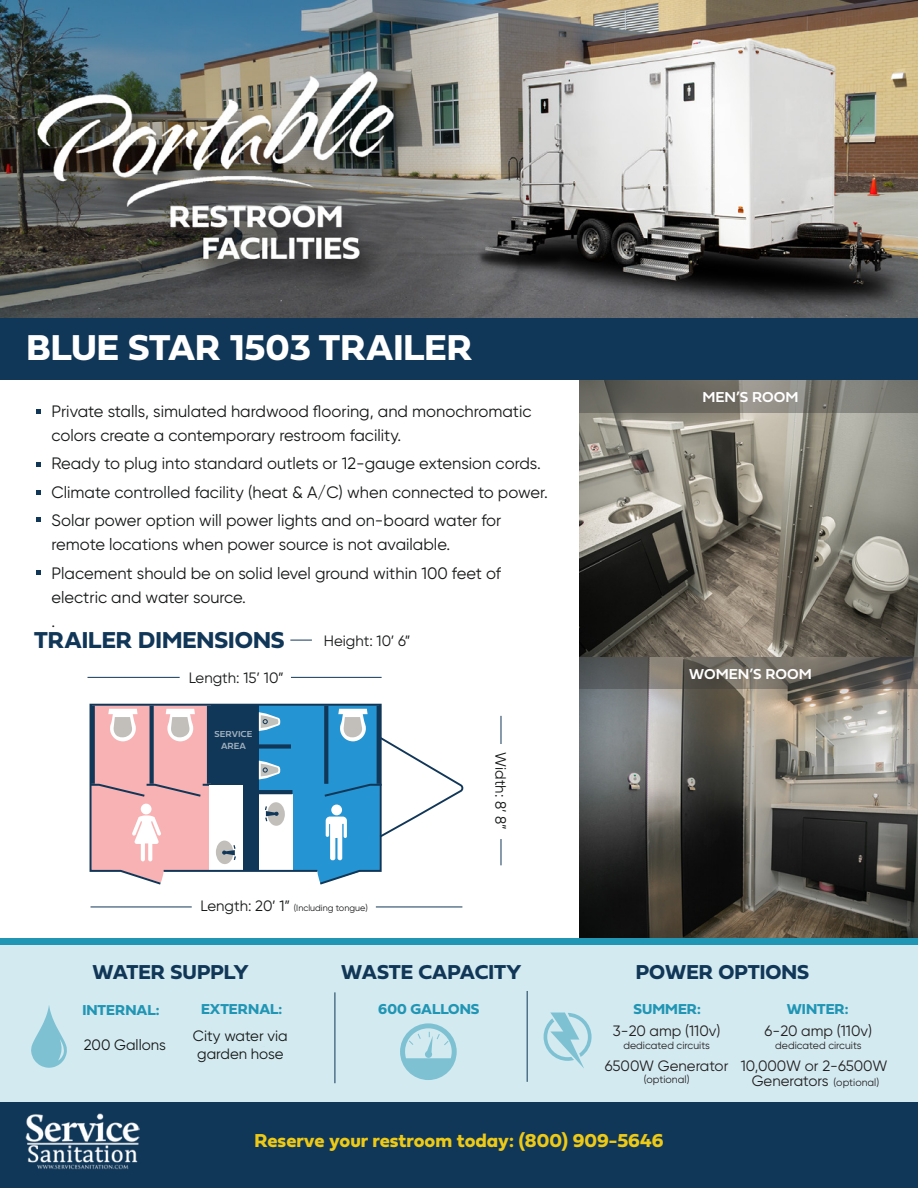
<style>
.page{position:relative;width:918px;height:1188px;background:#fff}
.page>*{position:absolute;margin:0;border:0;box-sizing:border-box;transform-origin:0 0}
.t1{font:37.5px "Fieldwork Geo Bold";color:#fff}
.t2{font:24px "Fieldwork Geo Bold";color:#113758}
.t3{font:21px "Fieldwork Geo Bold";color:#113758}
.t4{font:19.5px "Fieldwork Geo Bold";color:#eeca16}
.t5{font:16.5px/28.5px "Gilroy";color:#161817}
.t6{font:15px/18px "Gilroy";color:#161817}
.t7{font:15px/15px "Gilroy";color:#231f20}
.t8{font:15px "Fieldwork Geo Bold";color:#2095b4}
.t9{font:15px "Fieldwork Geo Demibold";color:#fff}
.t10{font:10.5px "Gilroy";color:#231f20}
.t11{font:9.3px/11.1px "Fieldwork Geo Demibold";color:#fff;text-align:center}
.t12{font:9px "Gilroy";color:#161817}
.s1{font-size:15px}
</style>
<div class="page">
<img style="left:580px;top:413px;width:338px;height:245px">
<img style="left:580px;top:689px;width:338px;height:249px">
<img style="left:0;top:0;width:918px;height:318px">
<div style="left:0;top:944px;width:918px;height:158px;background:#d3eaf0"></div>
<svg style="left:580px;top:380px;width:338px;height:33px;background:#76746d"></svg>
<svg style="left:580px;top:658px;width:338px;height:31px;background:#65615b"></svg>
<div style="left:0;top:1102px;width:918px;height:86px;background:#113758"></div>
<svg style="left:37px;top:410px;width:4px;height:4px"></svg>
<svg style="left:37px;top:462px;width:4px;height:5px"></svg>
<svg style="left:37px;top:490px;width:4px;height:4px"></svg>
<svg style="left:37px;top:517px;width:4px;height:5px"></svg>
<svg style="left:37px;top:570px;width:4px;height:5px"></svg>
<hr style="left:335px;top:992px;width:1px;height:91px;background:#113758">
<hr style="left:527px;top:991px;width:1px;height:91px;background:#113758">
<img style="left:25px;top:1113px;width:115px;height:57px">
<svg style="left:31px;top:1005px;width:36px;height:63px"></svg>
<svg style="left:400px;top:1023px;width:57px;height:57px"></svg>
<div style="left:0;top:318px;width:918px;height:62px;background:#113758"></div>
<svg style="left:544px;top:1013px;width:48px;height:55px"></svg>
<svg style="left:501px;top:839px;width:1px;height:26px"></svg>
<svg style="left:501px;top:716px;width:1px;height:28px"></svg>
<svg style="left:290px;top:640px;width:22px;height:1px"></svg>
<hr style="left:376px;top:907px;width:86px;height:1px;background:#113758">
<hr style="left:91px;top:907px;width:101px;height:1px;background:#113758">
<hr style="left:291px;top:677px;width:91px;height:1px;background:#113758">
<hr style="left:88px;top:677px;width:92px;height:1px;background:#113758">
<div style="left:0;top:938px;width:918px;height:7px;background:#2095b4"></div>
<svg style="left:89px;top:703px;width:293px;height:182px"></svg>
<hr style="left:164px;top:870px;width:153px;height:2px;background:#113758">
<svg style="left:255px;top:705px;width:209px;height:179px"></svg>
<svg style="left:89px;top:705px;width:158px;height:178px"></svg>
<h1 class="t1" style="left:27px;top:318px;width:447px">BLUE STAR 1503 TRAILER</h1>
<p class="t5" style="left:52px;top:399px;width:482px;line-height:24px">Private stalls, simulated hardwood flooring, and monochromatic colors create a contemporary restroom facility.</p>
<p class="t5" style="left:52px;top:449px;width:498px">Ready to plug into standard outlets or 12-gauge extension cords.<br>Climate controlled facility (heat &amp; A/C) when connected to power.<br>Solar power option will power lights and on-board water for</p>
<p class="t5" style="left:52px;top:530px;width:451px">remote locations when power source is not available.<br>Placement should be on solid level ground within 100 feet of</p>
<p class="t5" style="left:52px;top:585px;width:196px;line-height:24px">electric and water source. .</p>
<h2 class="t2" style="left:34px;top:621px;width:252px">TRAILER DIMENSIONS</h2>
<p class="t6" style="left:189px;top:668px;width:97px">Length: 15’ 10”</p>
<p class="t11" style="left:215px;top:728px;width:39px">SERVICE<br>AREA</p>
<p class="t6" style="left:324px;top:631px;width:88px">Height: 10’ 6”</p>
<p class="t12" style="left:200px;top:903px;width:169px"><span class="s1">Length: 20’ 1”</span> (Including tongue)</p>
<p class="t6" style="left:510px;top:752px;width:79px;rotate:90deg">Width: 8’ 8”</p>
<p class="t9" style="left:702px;top:385px;width:98px">MEN’S ROOM</p>
<p class="t9" style="left:689px;top:662px;width:124px">WOMEN’S ROOM</p>
<p class="t3" style="left:92px;top:956px;width:158px">WATER SUPPLY</p>
<p class="t3" style="left:341px;top:956px;width:182px">WASTE CAPACITY</p>
<p class="t3" style="left:636px;top:956px;width:175px">POWER OPTIONS</p>
<p class="t8" style="left:634px;top:998px;width:69px">SUMMER:</p>
<p class="t8" style="left:787px;top:998px;width:63px">WINTER:</p>
<p class="t8" style="left:378px;top:997px;width:103px">600 GALLONS</p>
<p class="t8" style="left:201px;top:997px;width:83px">EXTERNAL:</p>
<p class="t8" style="left:82px;top:998px;width:79px">INTERNAL:</p>
<p class="t6" style="left:84px;top:1036px;width:84px">200 Gallons</p>
<p class="t6" style="left:193px;top:1026px;width:96px">City water via garden hose</p>
<p class="t7" style="left:613px;top:1023px;width:109px">3-20 amp (110v)</p>
<p class="t7" style="left:765px;top:1023px;width:109px">6-20 amp (110v)</p>
<p class="t10" style="left:624px;top:1039px;width:88px">dedicated circuits</p>
<p class="t10" style="left:775px;top:1039px;width:88px">dedicated circuits</p>
<p class="t10" style="left:644px;top:1073px;width:47px">(optional)</p>
<p class="t10" style="left:834px;top:1076px;width:47px">(optional)</p>
<p class="t7" style="left:752px;top:1058px;width:137px;text-indent:-147px">6500W Generator 10,000W or 2-6500W<br>Generators</p>
<p class="t4" style="left:254px;top:1125px;width:411px">Reserve your restroom today: (800) 909-5646</p>
</div>
